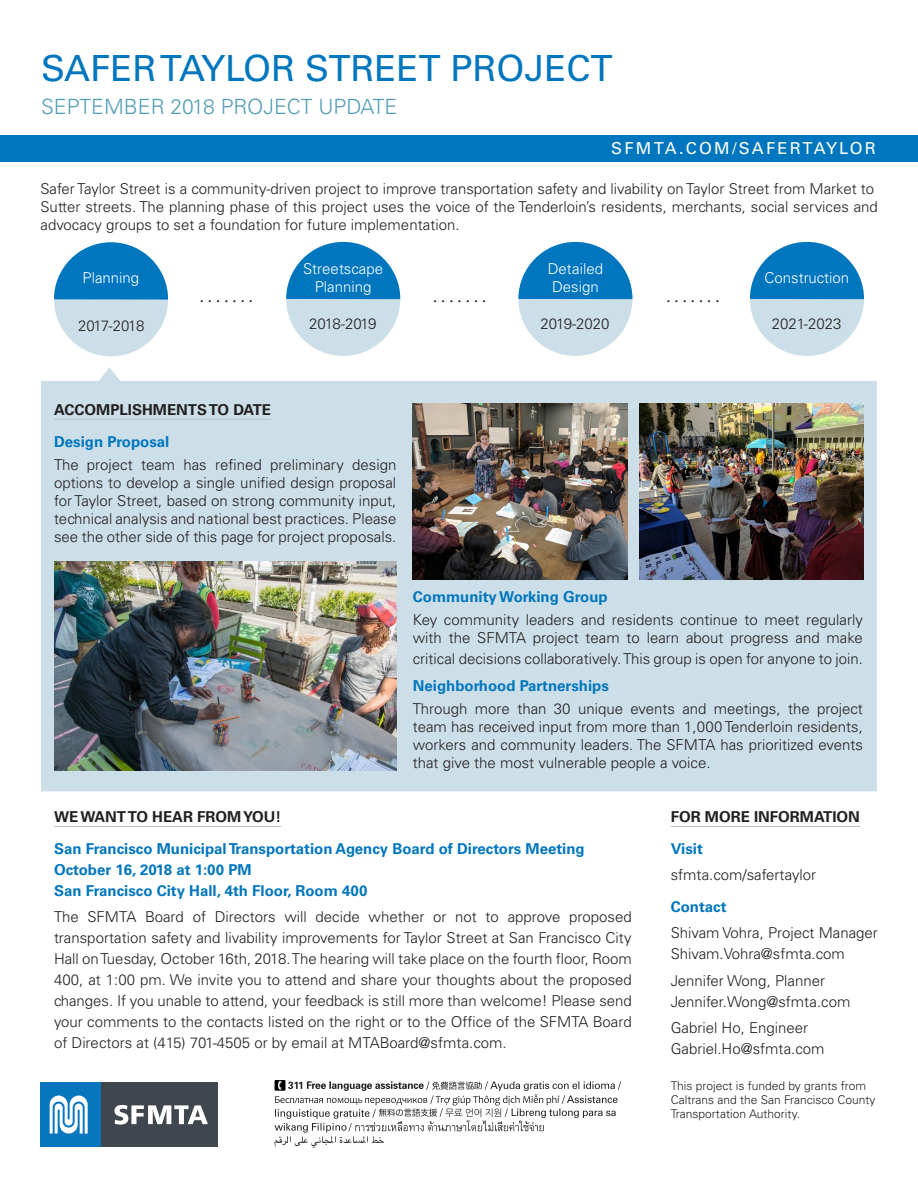
<style>
.page{position:relative;width:918px;height:1188px;background:#fff}
.page>*{position:absolute;margin:0;border:0;box-sizing:border-box;transform-origin:0 0}
.t1{font:36px "Univers";color:#0076be}
.t2{font:300 21px "Univers";color:#539db5}
.t3{font:18px "Minion Pro";color:#231f20}
.t4{font:16.5px "Univers";letter-spacing:.135em;color:#fff}
.t5{font:300 15px/21px "Univers";color:#231f20}
.t6{font:700 15px/21px "Univers";color:#0076be}
.t7{font:700 15px "Univers";color:#231f20}
.t8{font:300 15px/18px "Univers";color:#fff;text-align:center}
.t9{font:300 15px "Univers";letter-spacing:-.04em;color:#231f20}
.t10{font:300 15px "Univers";letter-spacing:-.05em;color:#231f20}
.t11{font:300 12px/14.4px "Univers";color:#231f20}
</style>
<div class="page">
<div style="left:40px;top:1082px;width:177px;height:65px;background:#0776bd"></div>
<svg style="left:50px;top:1096px;width:38px;height:38px"></svg>
<div style="left:101px;top:1082px;width:116px;height:65px;background:#40464e"></div>
<svg style="left:114px;top:1105px;width:94px;height:20px"></svg>
<div style="left:286px;top:242px;width:114px;height:114px;background:#ccdfe8;border-radius:50%"></div>
<svg style="left:286px;top:242px;width:114px;height:57px"></svg>
<div style="left:0;top:135px;width:918px;height:27px;background:#0076be"></div>
<svg style="left:274px;top:1080px;width:347px;height:68px"></svg>
<hr style="left:671px;top:826px;width:189px;height:1px;background:#bcbdc0">
<div style="left:54px;top:242px;width:114px;height:114px;background:#ccdfe8;border-radius:50%"></div>
<div style="left:41px;top:367px;width:836px;height:424px;background:#ccdfe8"></div>
<hr style="left:54px;top:419px;width:217px;height:1px;background:#bcbdc0">
<hr style="left:54px;top:826px;width:227px;height:1px;background:#bcbdc0">
<img style="left:639px;top:404px;width:225px;height:176px">
<img style="left:413px;top:404px;width:215px;height:176px">
<img style="left:54px;top:562px;width:342px;height:208px">
<svg style="left:54px;top:242px;width:114px;height:58px"></svg>
<div style="left:518px;top:242px;width:114px;height:114px;background:#ccdfe8;border-radius:50%"></div>
<svg style="left:518px;top:242px;width:114px;height:57px"></svg>
<div style="left:750px;top:242px;width:114px;height:114px;background:#ccdfe8;border-radius:50%"></div>
<svg style="left:750px;top:242px;width:114px;height:57px"></svg>
<p class="t1" style="left:41px;top:47px;width:573px">SAFER TAYLOR STREET PROJECT</p>
<p class="t2" style="left:41px;top:94px;width:358px">SEPTEMBER 2018 PROJECT UPDATE</p>
<p class="t4" style="left:611px;top:139px;width:266px">SFMTA.COM/SAFERTAYLOR</p>
<p class="t5" style="left:40px;top:179px;width:835px">Safer Taylor Street is a community-driven project to improve transportation safety and livability on Taylor Street from Market to</p>
<p class="t5" style="left:40px;top:198px;width:839px;line-height:18px">Sutter streets. The planning phase of this project uses the voice of the Tenderloin’s residents, merchants, social services and advocacy groups to set a foundation for future implementation.</p>
<p class="t8" style="left:83px;top:269px;width:58px">Planning</p>
<p class="t10" style="left:78px;top:317px;width:68px">2017-2018</p>
<p class="t8" style="left:303px;top:259px;width:82px">Streetscape<br>Planning</p>
<p class="t8" style="left:548px;top:259px;width:57px;text-align:left">Detailed<br>Design</p>
<p class="t3" style="left:200px;top:284px;width:55px">. . . . . . .</p>
<p class="t3" style="left:433px;top:284px;width:55px">. . . . . . .</p>
<p class="t3" style="left:666px;top:284px;width:55px">. . . . . . .</p>
<p class="t9" style="left:309px;top:314px;width:69px">2018-2019</p>
<p class="t5" style="left:541px;top:313px;width:71px">2019-2020</p>
<p class="t7" style="left:54px;top:401px;width:219px">ACCOMPLISHMENTS TO DATE</p>
<p class="t6" style="left:54px;top:431px;width:117px">Design Proposal</p>
<p class="t5" style="left:54px;top:456px;width:344px;line-height:18px;text-align:justify">The project team has refined preliminary design options to develop a single unified design proposal for Taylor Street, based on strong community input, technical analysis and national best practices. Please see the other side of this page for project proposals.</p>
<p class="t8" style="left:765px;top:269px;width:86px">Construction</p>
<p class="t5" style="left:772px;top:313px;width:71px">2021-2023</p>
<p class="t6" style="left:413px;top:586px;width:196px">Community Working Group</p>
<p class="t5" style="left:413px;top:611px;width:452px;line-height:18px">Key community leaders and residents continue to meet regularly with the SFMTA project team to learn about progress and make</p>
<p class="t5" style="left:413px;top:649px;width:452px">critical decisions collaboratively. This group is open for anyone to join.</p>
<p class="t6" style="left:413px;top:675px;width:198px">Neighborhood Partnerships</p>
<p class="t5" style="left:413px;top:700px;width:452px;line-height:18px;text-align:justify">Through more than 30 unique events and meetings, the project team has received input from more than 1,000 Tenderloin residents, workers and community leaders. The SFMTA has prioritized events that give the most vulnerable people a voice.</p>
<p class="t7" style="left:54px;top:808px;width:229px">WE WANT TO HEAR FROM YOU!</p>
<p class="t6" style="left:54px;top:838px;width:532px">San Francisco Municipal Transportation Agency Board of Directors Meeting<br>October 16, 2018 at 1:00 PM<br>San Francisco City Hall, 4th Floor, Room 400</p>
<p class="t5" style="left:54px;top:906px;width:579px;text-align:justify">The SFMTA Board of Directors will decide whether or not to approve proposed transportation safety and livability improvements for Taylor Street at San Francisco City Hall on Tuesday, October 16th, 2018. The hearing will take place on the fourth floor, Room 400, at 1:00 pm. We invite you to attend and share your thoughts about the proposed changes. If you unable to attend, your feedback is still more than welcome! Please send your comments to the contacts listed on the right or to the Office of the SFMTA Board of Directors at (415) 701-4505 or by email at MTABoard@sfmta.com.</p>
<p class="t7" style="left:671px;top:808px;width:191px">FOR MORE INFORMATION</p>
<p class="t6" style="left:671px;top:838px;width:34px">Visit</p>
<p class="t5" style="left:671px;top:864px;width:147px">sfmta.com/safertaylor</p>
<p class="t6" style="left:671px;top:896px;width:57px">Contact</p>
<p class="t5" style="left:671px;top:922px;width:209px">Shivam Vohra, Project Manager<br>Shivam.Vohra@sfmta.com</p>
<p class="t5" style="left:671px;top:970px;width:181px">Jennifer Wong, Planner<br>Jennifer.Wong@sfmta.com</p>
<p class="t5" style="left:671px;top:1017px;width:155px">Gabriel Ho, Engineer<br>Gabriel.Ho@sfmta.com</p>
<p class="t11" style="left:671px;top:1078px;width:206px">This project is funded by grants from<br>Caltrans and the San Francisco County<br>Transportation Authority.</p>
</div>
